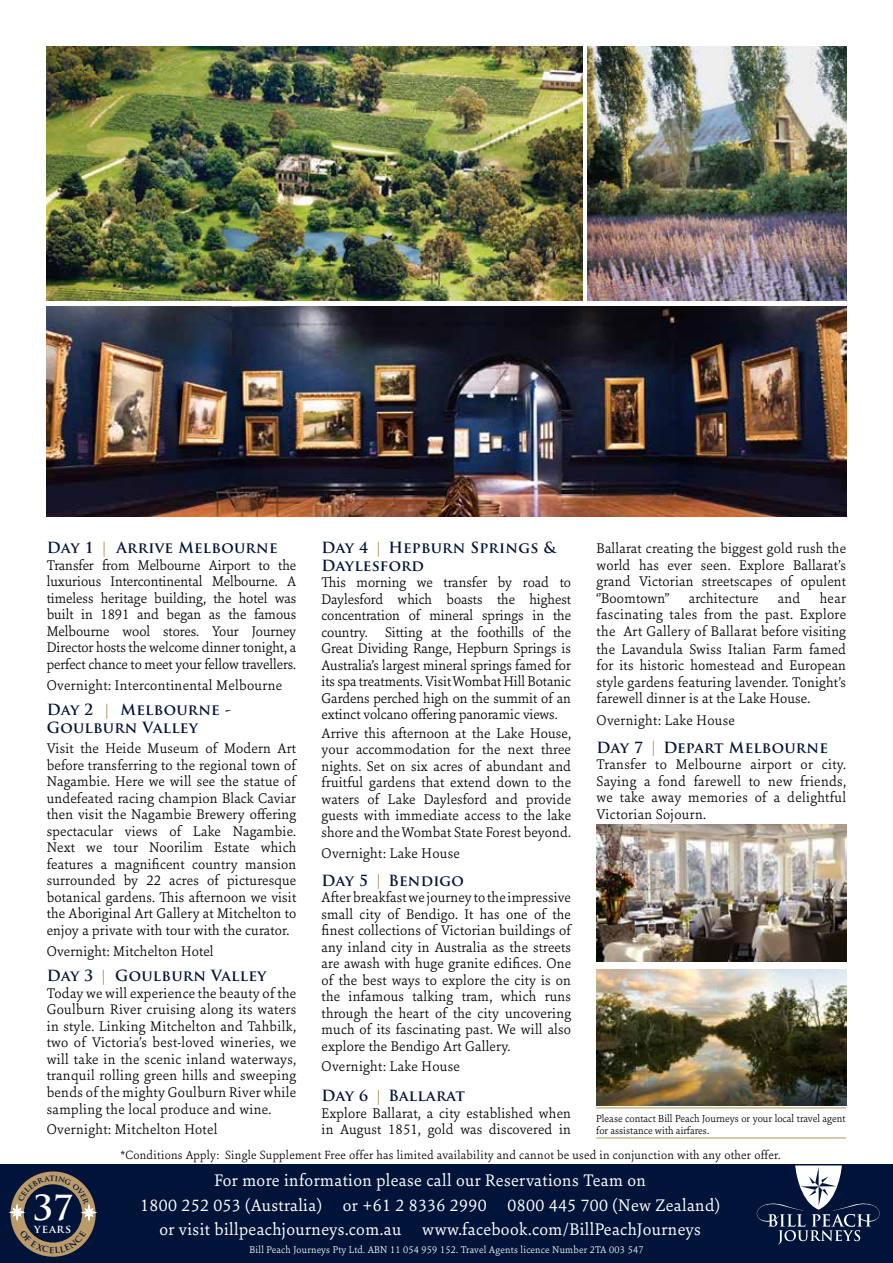
<style>
.page{position:relative;width:893px;height:1263px;background:#fff}
.page>*{position:absolute;margin:0;border:0;box-sizing:border-box;transform-origin:0 0}
.t1{font:700 33.75px "Trajan Pro";color:#fff}
.t2{font:18px/24.6px "Sina Nova";letter-spacing:.02em;color:#fff;text-align:center}
.t3{font:300 15px/16.5px "Sina Nova";letter-spacing:.01em;color:#000;text-align:justify}
.t4{font:700 15px/17.2px "Trajan Pro";letter-spacing:.02em;color:#001339}
.t5{font:300 12.75px "Sina Nova";letter-spacing:.02em;color:#000}
.t6{font:700 11.25px "Trajan Pro";letter-spacing:.07em;color:#fff}
.t7{font:300 10.95px/12.8px "Sina Nova";color:#000}
.t8{font:300 10.5px "Sina Nova";letter-spacing:.02em;color:#fff}
.s1{color:#b4975a}
</style>
<div class="page">
<div style="left:0;top:1165px;width:893px;height:98px;background:#001339"></div>
<img style="left:47px;top:47px;width:535px;height:254px">
<hr style="left:596px;top:1107px;width:250px;height:1px;background:#b4975a">
<hr style="left:596px;top:1137px;width:250px;height:1px;background:#b4975a">
<img style="left:588px;top:47px;width:258px;height:254px">
<img style="left:47px;top:307px;width:799px;height:210px">
<svg style="left:757px;top:1165px;width:123px;height:79px"></svg>
<img style="left:596px;top:969px;width:250px;height:137px">
<img style="left:596px;top:825px;width:250px;height:136px">
<svg style="left:10px;top:1171px;width:86px;height:86px"></svg>
<p class="t4" style="left:47px;top:539px;width:232px">Day 1 <span class="s1">|</span> Arrive Melbourne</p>
<p class="t3" style="left:47px;top:556px;width:251px">Transfer from Melbourne Airport to the luxurious Intercontinental Melbourne. A timeless heritage building, the hotel was built in 1891 and began as the famous Melbourne wool stores. Your Journey Director hosts the welcome dinner tonight, a perfect chance to meet your fellow travellers.</p>
<p class="t3" style="left:47px;top:676px;width:237px">Overnight: Intercontinental Melbourne</p>
<p class="t4" style="left:47px;top:701px;width:186px">Day 2 <span class="s1">|</span> Melbourne -<br>Goulburn Valley</p>
<p class="t3" style="left:47px;top:740px;width:251px">Visit the Heide Museum of Modern Art before transferring to the regional town of Nagambie. Here we will see the statue of undefeated racing champion Black Caviar then visit the Nagambie Brewery offering spectacular views of Lake Nagambie.<br>Next we tour Noorilim Estate which features a magnificent country mansion surrounded by 22 acres of picturesque botanical gardens. This afternoon we visit the Aboriginal Art Gallery at Mitchelton to enjoy a private with tour with the curator.</p>
<p class="t3" style="left:47px;top:942px;width:168px">Overnight: Mitchelton Hotel</p>
<p class="t4" style="left:47px;top:967px;width:221px">Day 3 <span class="s1">|</span> Goulburn Valley</p>
<p class="t3" style="left:47px;top:984px;width:251px">Today we will experience the beauty of the Goulburn River cruising along its waters in style. Linking Mitchelton and Tahbilk, two of Victoria’s best-loved wineries, we will take in the scenic inland waterways, tranquil rolling green hills and sweeping bends of the mighty Goulburn River while sampling the local produce and wine.</p>
<p class="t3" style="left:47px;top:1120px;width:172px">Overnight: Mitchelton Hotel</p>
<p class="t7" style="left:596px;top:1111px;width:251px">Please contact Bill Peach Journeys or your local travel agent for assistance with airfares.</p>
<p class="t5" style="left:120px;top:1147px;width:662px">*Conditions Apply: Single Supplement Free offer has limited availability and cannot be used in conjunction with any other offer.</p>
<h1 class="t1" style="left:33px;top:1186px;width:42px">37</h1>
<p class="t6" style="left:34px;top:1222px;width:39px">years</p>
<p class="t8" style="left:250px;top:1242px;width:395px">Bill Peach Journeys Pty Ltd. ABN 11 054 959 152. Travel Agents licence Number 2TA 003 547</p>
<p class="t4" style="left:322px;top:539px;width:236px">Day 4 <span class="s1">|</span> Hepburn Springs &amp;<br>Daylesford</p>
<p class="t3" style="left:322px;top:574px;width:251px">This morning we transfer by road to Daylesford which boasts the highest concentration of mineral springs in the country. Sitting at the foothills of the Great Dividing Range, Hepburn Springs is Australia’s largest mineral springs famed for its spa treatments. Visit Wombat Hill Botanic Gardens perched high on the summit of an extinct volcano offering panoramic views.</p>
<p class="t3" style="left:322px;top:724px;width:251px">Arrive this afternoon at the Lake House, your accommodation for the next three nights. Set on six acres of abundant and fruitful gardens that extend down to the waters of Lake Daylesford and provide guests with immediate access to the lake shore and the Wombat State Forest beyond.</p>
<p class="t3" style="left:322px;top:844px;width:140px">Overnight: Lake House</p>
<p class="t4" style="left:322px;top:872px;width:144px">Day 5 <span class="s1">|</span> Bendigo</p>
<p class="t3" style="left:322px;top:888px;width:251px">After breakfast we journey to the impressive small city of Bendigo. It has one of the finest collections of Victorian buildings of any inland city in Australia as the streets are awash with huge granite edifices. One of the best ways to explore the city is on the infamous talking tram, which runs through the heart of the city uncovering much of its fascinating past. We will also explore the Bendigo Art Gallery.</p>
<p class="t3" style="left:322px;top:1058px;width:140px">Overnight: Lake House</p>
<p class="t4" style="left:322px;top:1087px;width:145px">Day 6 <span class="s1">|</span> Ballarat</p>
<p class="t3" style="left:322px;top:1104px;width:251px">Explore Ballarat, a city established when in August 1851, gold was discovered in</p>
<p class="t3" style="left:597px;top:539px;width:251px">Ballarat creating the biggest gold rush the world has ever seen. Explore Ballarat’s grand Victorian streetscapes of opulent ‘’Boomtown’’</p>
<p class="t3" style="left:597px;top:589px;width:251px;text-indent:223px">hear fascinating tales from the past. Explore the Art Gallery of Ballarat before visiting</p>
<p class="t3" style="left:597px;top:640px;width:251px">the Lavandula Swiss Italian Farm famed for its historic homestead and European style gardens featuring lavender. Tonight’s farewell dinner is at the Lake House.</p>
<p class="t3" style="left:597px;top:711px;width:140px">Overnight: Lake House</p>
<p class="t4" style="left:597px;top:739px;width:233px">Day 7 <span class="s1">|</span> Depart Melbourne</p>
<p class="t3" style="left:597px;top:755px;width:251px">Transfer to Melbourne airport or city.<br>Saying a fond farewell to new friends, we take away memories of a delightful Victorian Sojourn.</p>
<p class="t3" style="left:689px;top:589px;width:71px">architecture</p>
<p class="t3" style="left:778px;top:589px;width:24px">and</p>
<p class="t2" style="left:140px;top:1167px;width:581px">For more information please call our Reservations Team on<br>1800 252 053 (Australia) or +61 2 8336 2990 0800 445 700 (New Zealand) or visit billpeachjourneys.com.au www.facebook.com/BillPeachJourneys</p>
</div>
